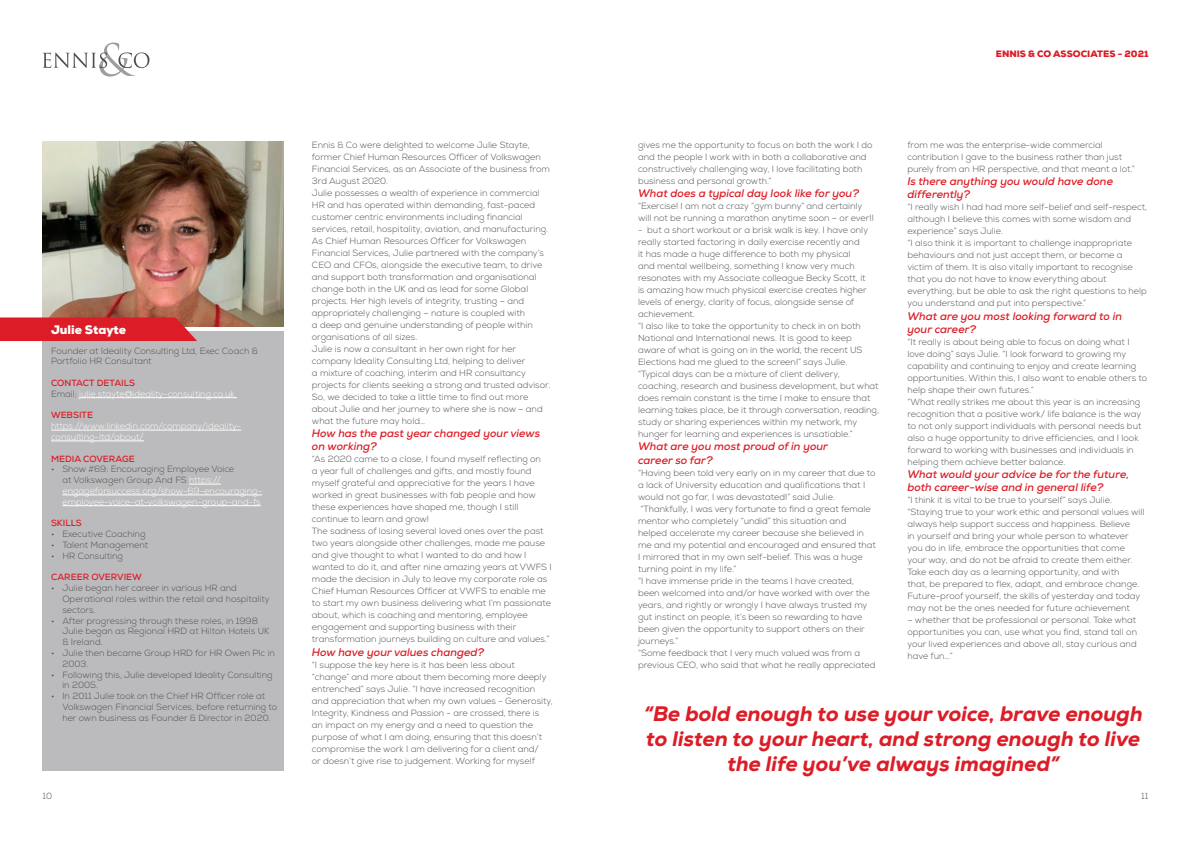
<style>
.page{position:relative;width:1191px;height:842px;background:#fff}
.page>*{position:absolute;margin:0;border:0;box-sizing:border-box;transform-origin:0 0}
.t1{font:italic 800 21px/25.2px "Nexa";color:#dc1d27;text-align:center}
.t2{font:900 12px "Nexa";color:#fff}
.t3{font:italic 700 11px/13.2px "Nexa";color:#dc1d27}
.t4{font:300 9px/12px "Nexa";color:#504f4f}
.t5{font:300 9px/10.8px "Nexa";color:#fff}
.t6{font:700 9px "Nexa";color:#dc1d27}
.t7{font:900 9px "Nexa";color:#dc1d27}
.s1{font-weight:700;color:#dc1d27}
.s2{color:#504f4f}
</style>
<div class="page">
<img style="left:43px;top:142px;width:240px;height:184px">
<svg style="left:43px;top:43px;width:106px;height:34px"></svg>
<div style="left:43px;top:332px;width:240px;height:439px;background:#bbbbbd"></div>
<svg style="left:0;top:317px;width:197px;height:24px;background:#d9242c"></svg>
<hr style="left:79px;top:397px;width:158px;height:1px;background:#fff">
<hr style="left:51px;top:430px;width:190px;height:1px;background:#fff">
<hr style="left:51px;top:441px;width:93px;height:1px;background:#fff">
<hr style="left:189px;top:484px;width:32px;height:1px;background:#fff">
<hr style="left:62px;top:495px;width:200px;height:1px;background:#fff">
<hr style="left:62px;top:505px;width:199px;height:1px;background:#fff">
<h2 class="t2" style="left:51px;top:321px;width:77px">Julie Stayte</h2>
<p class="t4" style="left:51px;top:345px;width:208px;line-height:10.8px">Founder at Ideality Consulting Ltd, Exec Coach &amp;<br>Portfolio HR Consultant</p>
<p class="t5" style="left:51px;top:378px;width:185px"><span class="s1">CONTACT DETAILS<br></span><span class="s2">Email:</span> julie.stayte@ideality-consulting.co.uk</p>
<p class="t6" style="left:51px;top:409px;width:43px">WEBSITE</p>
<p class="t5" style="left:51px;top:421px;width:192px">https://www.linkedin.com/company/ideality&shy;consulting-ltd/about/</p>
<p class="t6" style="left:51px;top:453px;width:85px">MEDIA COVERAGE</p>
<p class="t5" style="left:62px;top:464px;width:201px;text-indent:-11px"><span class="s2">• Show #69: Encouraging Employee Voice<br>at Volkswagen Group And FS</span> https:// engageforsuccess.org/show-69-encouraging&shy;employee-voice-at-volkswagen-group-and-fs</p>
<p class="t6" style="left:51px;top:517px;width:32px">SKILLS</p>
<p class="t4" style="left:51px;top:528px;width:96px">• Executive Coaching</p>
<p class="t4" style="left:51px;top:539px;width:99px">• Talent Management</p>
<p class="t4" style="left:51px;top:550px;width:74px">• HR Consulting</p>
<p class="t6" style="left:51px;top:571px;width:92px">CAREER OVERVIEW</p>
<p class="t4" style="left:62px;top:583px;width:209px;line-height:10.8px;text-indent:-11px">• Julie began her career in various HR and<br>Operational roles within the retail and hospitality sectors.</p>
<p class="t4" style="left:62px;top:615px;width:209px;line-height:10.8px;text-indent:-11px">• After progressing through these roles, in 1998<br>Julie began as Regional HRD at Hilton Hotels UK &amp; Ireland.</p>
<p class="t4" style="left:62px;top:648px;width:214px;line-height:10.8px;text-indent:-11px">• Julie then became Group HRD for HR Owen Plc in<br>2003.</p>
<p class="t4" style="left:62px;top:669px;width:212px;line-height:10.8px;text-indent:-11px">• Following this, Julie developed Ideality Consulting in 2005.</p>
<p class="t4" style="left:62px;top:691px;width:216px;line-height:10.8px;text-indent:-11px">• In 2011 Julie took on the Chief HR Officer role at<br>Volkswagen Financial Services, before returning to her own business as Founder &amp; Director in 2020.</p>
<p class="t4" style="left:312px;top:139px;width:240px">Ennis &amp; Co were delighted to welcome Julie Stayte, former Chief Human Resources Officer of Volkswagen Financial Services, as an Associate of the business from 3rd August 2020.<br>Julie possesses a wealth of experience in commercial HR and has operated within demanding, fast-paced customer centric environments including financial services, retail, hospitality, aviation, and manufacturing.<br>As Chief Human Resources Officer for Volkswagen Financial Services, Julie partnered with the company’s CEO and CFOs, alongside the executive team, to drive and support both transformation and organisational change both in the UK and as lead for some Global projects. Her high levels of integrity, trusting – and appropriately challenging – nature is coupled with<br>a deep and genuine understanding of people within organisations of all sizes.<br>Julie is now a consultant in her own right for her company Ideality Consulting Ltd, helping to deliver<br>a mixture of coaching, interim and HR consultancy projects for clients seeking a strong and trusted advisor.<br>So, we decided to take a little time to find out more about Julie and her journey to where she is now – and what the future may hold…</p>
<p class="t3" style="left:312px;top:427px;width:230px">How has the past year changed your views on working?</p>
<p class="t4" style="left:312px;top:454px;width:241px">“As 2020 came to a close, I found myself reflecting on<br>a year full of challenges and gifts, and mostly found myself grateful and appreciative for the years I have worked in great businesses with fab people and how these experiences have shaped me, though I still continue to learn and grow!<br>The sadness of losing several loved ones over the past two years alongside other challenges, made me pause and give thought to what I wanted to do and how I wanted to do it, and after nine amazing years at VWFS I made the decision in July to leave my corporate role as Chief Human Resources Officer at VWFS to enable me to start my own business delivering what I’m passionate about, which is coaching and mentoring, employee engagement and supporting business with their transformation journeys building on culture and values.”</p>
<p class="t3" style="left:312px;top:645px;width:174px">How have your values changed?</p>
<p class="t4" style="left:312px;top:659px;width:242px">“I suppose the key here is it has been less about “change” and more about them becoming more deeply entrenched” says Julie. “I have increased recognition and appreciation that when my own values - Generosity, Integrity, Kindness and Passion - are crossed, there is<br>an impact on my energy and a need to question the purpose of what I am doing, ensuring that this doesn’t compromise the work I am delivering for a client and/<br>or doesn’t give rise to judgement. Working for myself</p>
<p class="t7" style="left:995px;top:48px;width:154px">ENNIS &amp; CO ASSOCIATES - 2021</p>
<p class="t4" style="left:638px;top:139px;width:236px">gives me the opportunity to focus on both the work I do and the people I work with in both a collaborative and constructively challenging way, I love facilitating both business and personal growth.”</p>
<p class="t3" style="left:638px;top:187px;width:222px">What does a typical day look like for you?</p>
<p class="t4" style="left:638px;top:200px;width:237px">“Exercise! I am not a crazy “gym bunny” and certainly will not be running a marathon anytime soon – or ever!!</p>
<p class="t4" style="left:638px;top:224px;width:242px">- but a short workout or a brisk walk is key. I have only really started factoring in daily exercise recently and<br>it has made a huge difference to both my physical<br>and mental wellbeing, something I know very much resonates with my Associate colleague Becky Scott, it<br>is amazing how much physical exercise creates higher levels of energy, clarity of focus, alongside sense of achievement.<br>“I also like to take the opportunity to check in on both National and International news. It is good to keep aware of what is going on in the world, the recent US Elections had me glued to the screen!” says Julie. “Typical days can be a mixture of client delivery, coaching, research and business development, but what does remain constant is the time I make to ensure that learning takes place, be it through conversation, reading, study or sharing experiences within my network, my hunger for learning and experiences is unsatiable.”</p>
<p class="t3" style="left:638px;top:440px;width:192px">What are you most proud of in your career so far?</p>
<p class="t4" style="left:638px;top:467px;width:239px">“Having been told very early on in my career that due to a lack of University education and qualifications that I would not go far, I was devastated!” said Julie. “Thankfully, I was very fortunate to find a great female mentor who completely “undid” this situation and helped accelerate my career because she believed in me and my potential and encouraged and ensured that I mirrored that in my own self-belief. This was a huge turning point in my life.”<br>“I have immense pride in the teams I have created, been welcomed into and/or have worked with over the years, and rightly or wrongly I have always trusted my gut instinct on people, it’s been so rewarding to have been given the opportunity to support others on their journeys.”<br>“Some feedback that I very much valued was from a previous CEO, who said that what he really appreciated</p>
<p class="t4" style="left:907px;top:139px;width:229px">from me was the enterprise-wide commercial contribution I gave to the business rather than just purely from an HR perspective, and that meant a lot.”</p>
<p class="t3" style="left:907px;top:175px;width:207px">Is there anything you would have done differently?</p>
<p class="t4" style="left:907px;top:202px;width:241px">“I really wish I had had more self-belief and self-respect, although I believe this comes with some wisdom and experience” says Julie.<br>“I also think it is important to challenge inappropriate behaviours and not just accept them, or become a victim of them. It is also vitally important to recognise that you do not have to know everything about everything, but be able to ask the right questions to help you understand and put into perspective.”</p>
<p class="t3" style="left:907px;top:309px;width:216px">What are you most looking forward to in your career?</p>
<p class="t4" style="left:907px;top:336px;width:241px">“It really is about being able to focus on doing what I love doing” says Julie. “I look forward to growing my capability and continuing to enjoy and create learning opportunities. Within this, I also want to enable others to help shape their own futures.”<br>“What really strikes me about this year is an increasing recognition that a positive work/ life balance is the way to not only support individuals with personal needs but also a huge opportunity to drive efficiencies, and I look forward to working with businesses and individuals in helping them achieve better balance.</p>
<p class="t3" style="left:907px;top:468px;width:223px">What would your advice be for the future, both career-wise and in general life?</p>
<p class="t4" style="left:907px;top:494px;width:238px">“I think it is vital to be true to yourself” says Julie. “Staying true to your work ethic and personal values will always help support success and happiness. Believe<br>in yourself and bring your whole person to whatever you do in life, embrace the opportunities that come your way, and do not be afraid to create them either.<br>Take each day as a learning opportunity, and with<br>that, be prepared to flex, adapt, and embrace change.<br>Future-proof yourself, the skills of yesterday and today may not be the ones needed for future achievement</p>
<p class="t4" style="left:907px;top:614px;width:231px;text-align:justify">– whether that be professional or personal. Take what opportunities you can, use what you find, stand tall on your lived experiences and above all, stay curious and have fun…”</p>
<h1 class="t1" style="left:643px;top:701px;width:500px">“Be bold enough to use your voice, brave enough to listen to your heart, and strong enough to live the life you’ve always imagined”</h1>
<p class="t4" style="left:43px;top:790px;width:11px">10</p>
<p class="t4" style="left:1141px;top:790px;width:9px">11</p>
</div>
